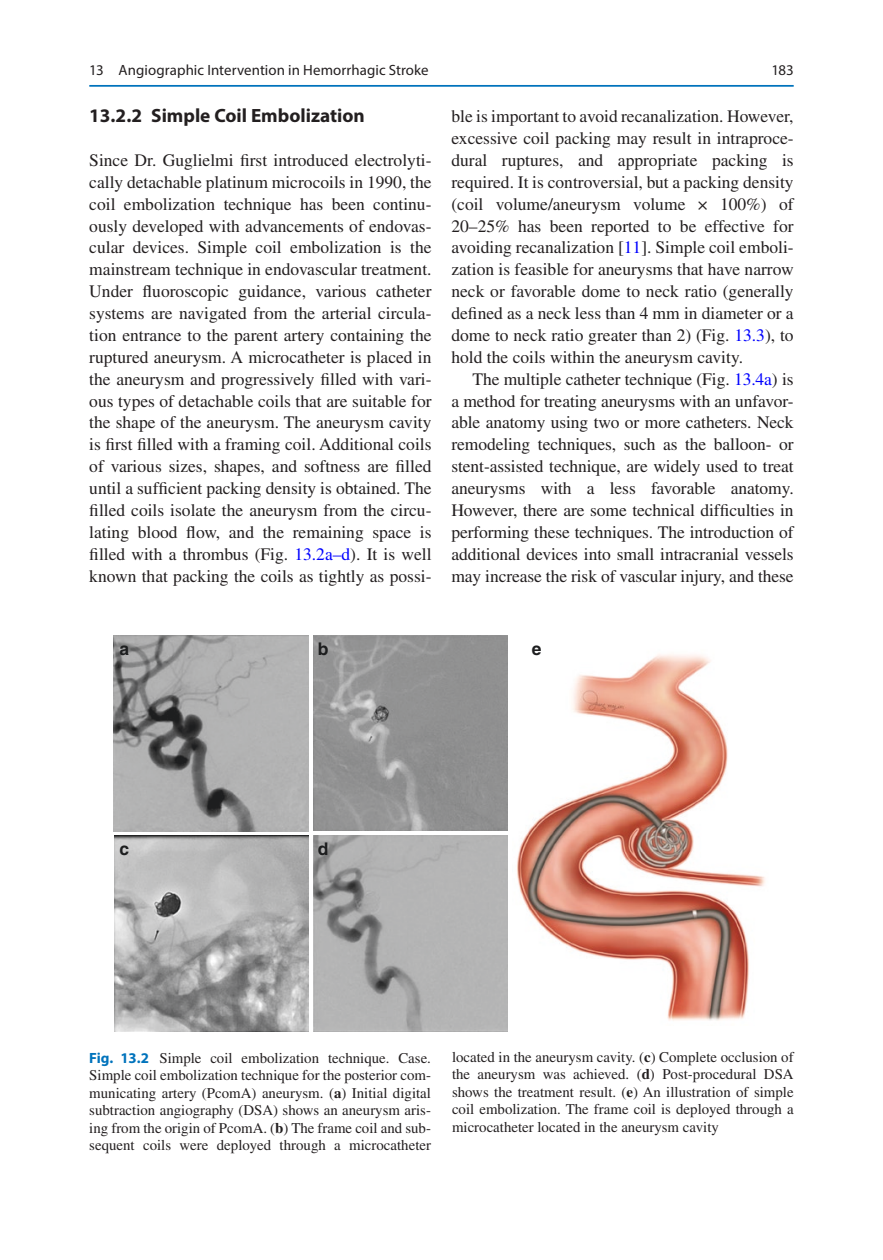
<style>
.page{position:relative;width:883px;height:1260px;background:#fff}
.page>*{position:absolute;margin:0;border:0;box-sizing:border-box;transform-origin:0 0}
.t1{font:700 19.25px "Yhjchw Myriad Pro";color:#231f20}
.t2{font:17.5px/21.9px "Kgkhkc Times LT Std";color:#231f20;text-align:justify}
.t3{font:700 17.5px "Ysjlyx Helvetica";color:#1d1e1f}
.t4{font:14.88px/17.5px "Kgkhkc Times LT Std";color:#231f20;text-align:justify}
.t5{font:14.88px "Yqbpjr Myriad Pro";letter-spacing:.005em;color:#231f20}
.t6{font:14.88px "Qgggvy Myriad Pro";color:#231f20}
.s1{color:#00f}
.s2{font-family:"Yhjchw Myriad Pro";font-weight:700;color:#0073bc}
.s3{font-family:"Kddlkm Times LT Std";font-weight:700}
</style>
<div class="page">
<img style="left:114px;top:635px;width:195px;height:196px">
<img style="left:314px;top:636px;width:194px;height:195px">
<img style="left:114px;top:836px;width:194px;height:195px">
<img style="left:314px;top:836px;width:194px;height:195px">
<img style="left:517px;top:654px;width:248px;height:367px">
<hr style="left:89px;top:85px;width:705px;height:2px;background:#0073bc">
<p class="t5" style="left:89px;top:61px;width:341px">13 Angiographic Intervention in Hemorrhagic Stroke</p>
<p class="t1" style="left:89px;top:103px;width:277px">13.2.2 Simple Coil Embolization</p>
<p class="t2" style="left:89px;top:149px;width:344px">Since Dr. Guglielmi first introduced electrolyti&shy;cally detachable platinum microcoils in 1990, the coil embolization technique has been continu&shy;ously developed with advancements of endovas&shy;cular devices. Simple coil embolization is the mainstream technique in endovascular treatment.<br>Under fluoroscopic guidance, various catheter systems are navigated from the arterial circula&shy;tion entrance to the parent artery containing the ruptured aneurysm. A microcatheter is placed in the aneurysm and progressively filled with vari&shy;ous types of detachable coils that are suitable for the shape of the aneurysm. The aneurysm cavity is first filled with a framing coil. Additional coils of various sizes, shapes, and softness are filled until a sufficient packing density is obtained. The filled coils isolate the aneurysm from the circu&shy;lating blood flow, and the remaining space is filled with a thrombus (Fig. <span class="s1">13.2a–d</span>). It is well known that packing the coils as tightly as possi-</p>
<p class="t6" style="left:772px;top:61px;width:24px">183</p>
<p class="t2" style="left:451px;top:105px;width:344px">ble is important to avoid recanalization. However, excessive coil packing may result in intraproce&shy;dural ruptures, and appropriate packing is required. It is controversial, but a packing density (coil volume/aneurysm volume × 100%) of 20–25% has been reported to be effective for avoiding recanalization [<span class="s1">11</span>]. Simple coil emboli&shy;zation is feasible for aneurysms that have narrow neck or favorable dome to neck ratio (generally defined as a neck less than 4 mm in diameter or a dome to neck ratio greater than 2) (Fig. <span class="s1">13.3</span>), to hold the coils within the aneurysm cavity.</p>
<p class="t2" style="left:451px;top:368px;width:344px;text-indent:21px">The multiple catheter technique (Fig. <span class="s1">13.4a</span>) is a method for treating aneurysms with an unfavor&shy;able anatomy using two or more catheters. Neck remodeling techniques, such as the balloon- or stent-assisted technique, are widely used to treat aneurysms with a less favorable anatomy.<br>However, there are some technical difficulties in performing these techniques. The introduction of additional devices into small intracranial vessels may increase the risk of vascular injury, and these</p>
<p class="t3" style="left:119px;top:638px;width:11px">a</p>
<p class="t3" style="left:318px;top:638px;width:12px">b</p>
<p class="t3" style="left:532px;top:638px;width:11px">e</p>
<p class="t3" style="left:119px;top:838px;width:11px">c</p>
<p class="t3" style="left:318px;top:838px;width:12px">d</p>
<p class="t4" style="left:89px;top:1049px;width:343px"><span class="s2">Fig. 13.2</span> Simple coil embolization technique. Case.<br>Simple coil embolization technique for the posterior com&shy;municating artery (PcomA) aneurysm. (<span class="s3">a</span>) Initial digital subtraction angiography (DSA) shows an aneurysm aris&shy;ing from the origin of PcomA. (<span class="s3">b</span>) The frame coil and sub&shy;sequent coils were deployed through a microcatheter</p>
<p class="t4" style="left:452px;top:1048px;width:343px">located in the aneurysm cavity. (<span class="s3">c</span>) Complete occlusion of the aneurysm was achieved. (<span class="s3">d</span>) Post-procedural DSA shows the treatment result. (<span class="s3">e</span>) An illustration of simple coil embolization. The frame coil is deployed through a microcatheter located in the aneurysm cavity</p>
</div>
